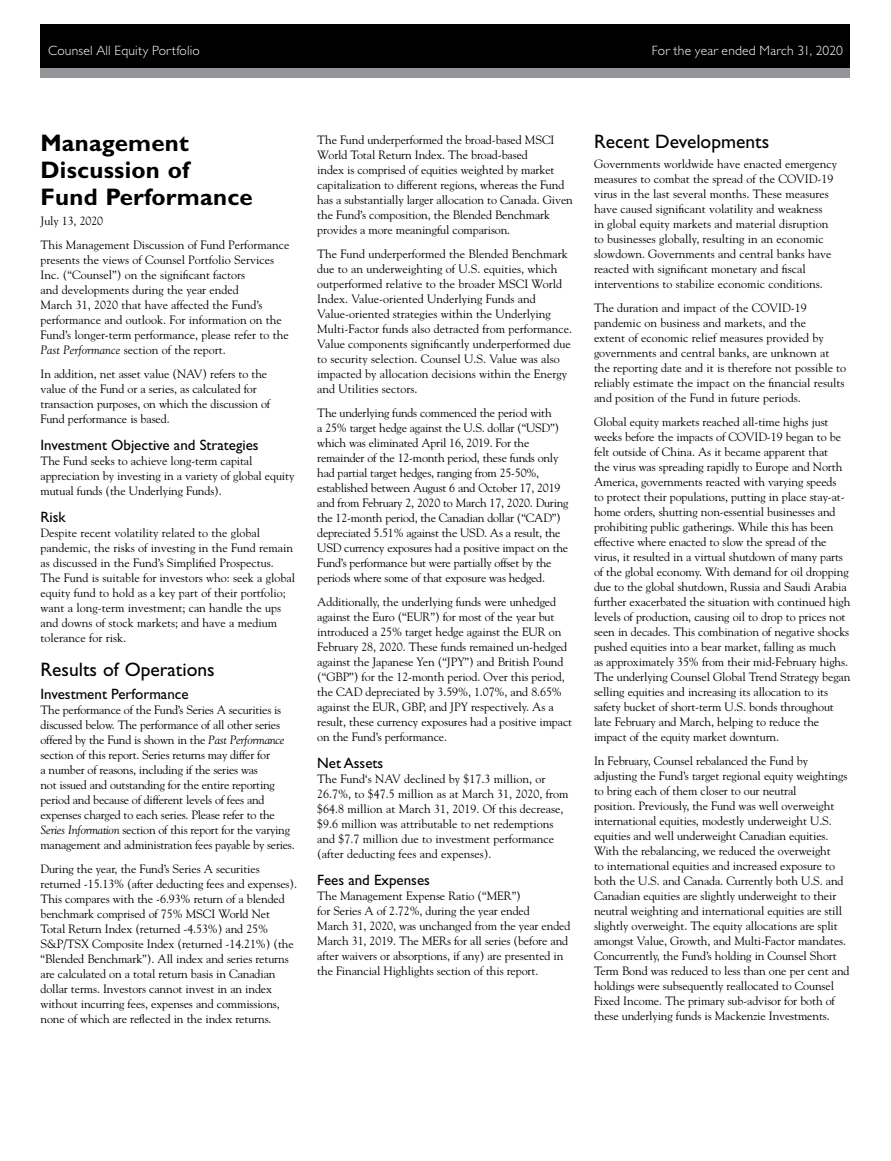
<style>
.page{position:relative;width:891px;height:1161px;background:#fff}
.page>*{position:absolute;margin:0;border:0;box-sizing:border-box;transform-origin:0 0}
.Head_with_date{font:700 24px/27px "Gill Sans Std";letter-spacing:.01em;color:#000}
.Subhead_with_date{font:19.5px "Gill Sans Std";color:#000}
.Subhead_Bold{font:19.5px "Gill Sans Std";color:#000}
._2nd_Subhead{font:15px "Gill Sans Std";color:#000}
.SCOTT_Master_Page_he{font:300 13.5px "Gill Sans Std";letter-spacing:.015em;color:#fff}
.Body_Copy{font:12px/15px "Goudy Std";letter-spacing:-.01em;color:#000}
.s1{font-style:italic}
</style>
<div class="page">
<div style="left:40px;top:24px;width:810px;height:52px;background:#000"></div>
<div style="left:40px;top:68px;width:810px;height:10px;background:#939598"></div>
<p class="SCOTT_Master_Page_he" style="left:48px;top:43px;width:153px">Counsel All Equity Portfolio</p>
<p class="SCOTT_Master_Page_he" style="left:652px;top:43px;width:193px">For the year ended March 31, 2020</p>
<p class="Head_with_date" style="left:40px;top:130px;width:214px">Management<br>Discussion of<br>Fund Performance</p>
<p class="Body_Copy" style="left:40px;top:213px;width:64px">July 13, 2020</p>
<p class="Body_Copy" style="left:40px;top:237px;width:251px">This Management Discussion of Fund Performance presents the views of Counsel Portfolio Services Inc. (“Counsel”) on the significant factors<br>and developments during the year ended<br>March 31, 2020 that have affected the Fund’s performance and outlook. For information on the Fund’s longer-term performance, please refer to the <span class="s1">Past Performance</span> section of the report.</p>
<p class="Body_Copy" style="left:40px;top:366px;width:231px">In addition, net asset value (NAV) refers to the value of the Fund or a series, as calculated for transaction purposes, on which the discussion of Fund performance is based.</p>
<p class="_2nd_Subhead" style="left:40px;top:436px;width:220px">Investment Objective and Strategies</p>
<p class="Body_Copy" style="left:40px;top:453px;width:255px">The Fund seeks to achieve long-term capital appreciation by investing in a variety of global equity mutual funds (the Underlying Funds).</p>
<p class="_2nd_Subhead" style="left:40px;top:508px;width:27px">Risk</p>
<p class="Body_Copy" style="left:40px;top:525px;width:256px">Despite recent volatility related to the global pandemic, the risks of investing in the Fund remain as discussed in the Fund’s Simplified Prospectus.<br>The Fund is suitable for investors who: seek a global equity fund to hold as a key part of their portfolio; want a long-term investment; can handle the ups and downs of stock markets; and have a medium tolerance for risk.</p>
<p class="Subhead_with_date" style="left:40px;top:658px;width:176px">Results of Operations</p>
<p class="_2nd_Subhead" style="left:40px;top:685px;width:150px">Investment Performance</p>
<p class="Body_Copy" style="left:40px;top:702px;width:256px">The performance of the Fund’s Series A securities is discussed below. The performance of all other series offered by the Fund is shown in the <span class="s1">Past Performance </span>section of this report. Series returns may differ for<br>a number of reasons, including if the series was<br>not issued and outstanding for the entire reporting period and because of different levels of fees and expenses charged to each series. Please refer to the <span class="s1">Series Information</span> section of this report for the varying management and administration fees payable by series.</p>
<p class="Body_Copy" style="left:40px;top:861px;width:258px">During the year, the Fund’s Series A securities returned -15.13% (after deducting fees and expenses).<br>This compares with the -6.93% return of a blended benchmark comprised of 75% MSCI World Net Total Return Index (returned -4.53%) and 25% S&amp;P/TSX Composite Index (returned -14.21%) (the “Blended Benchmark”). All index and series returns are calculated on a total return basis in Canadian dollar terms. Investors cannot invest in an index without incurring fees, expenses and commissions, none of which are reflected in the index returns.</p>
<p class="Body_Copy" style="left:317px;top:132px;width:257px">The Fund underperformed the broad-based MSCI World Total Return Index. The broad-based<br>index is comprised of equities weighted by market capitalization to different regions, whereas the Fund has a substantially larger allocation to Canada. Given the Fund’s composition, the Blended Benchmark provides a more meaningful comparison.</p>
<p class="Body_Copy" style="left:317px;top:246px;width:256px">The Fund underperformed the Blended Benchmark due to an underweighting of U.S. equities, which outperformed relative to the broader MSCI World Index. Value-oriented Underlying Funds and Value-oriented strategies within the Underlying Multi-Factor funds also detracted from performance.<br>Value components significantly underperformed due to security selection. Counsel U.S. Value was also impacted by allocation decisions within the Energy and Utilities sectors.</p>
<p class="Body_Copy" style="left:317px;top:405px;width:253px">The underlying funds commenced the period with<br>a 25% target hedge against the U.S. dollar (“USD”) which was eliminated April 16, 2019. For the remainder of the 12-month period, these funds only had partial target hedges, ranging from 25-50%, established between August 6 and October 17, 2019 and from February 2, 2020 to March 17, 2020. During the 12-month period, the Canadian dollar (“CAD”) depreciated 5.51% against the USD. As a result, the USD currency exposures had a positive impact on the Fund’s performance but were partially offset by the periods where some of that exposure was hedged.</p>
<p class="Body_Copy" style="left:317px;top:594px;width:256px">Additionally, the underlying funds were unhedged against the Euro (“EUR”) for most of the year but introduced a 25% target hedge against the EUR on February 28, 2020. These funds remained un-hedged against the Japanese Yen (“JPY”) and British Pound (“GBP”) for the 12-month period. Over this period, the CAD depreciated by 3.59%, 1.07%, and 8.65% against the EUR, GBP, and JPY respectively. As a result, these currency exposures had a positive impact on the Fund’s performance.</p>
<p class="_2nd_Subhead" style="left:317px;top:754px;width:68px">Net Assets</p>
<p class="Body_Copy" style="left:317px;top:771px;width:253px">The Fund‘s NAV declined by $17.3 million, or 26.7%, to $47.5 million as at March 31, 2020, from $64.8 million at March 31, 2019. Of this decrease, $9.6 million was attributable to net redemptions and $7.7 million due to investment performance (after deducting fees and expenses).</p>
<p class="_2nd_Subhead" style="left:317px;top:871px;width:114px">Fees and Expenses</p>
<p class="Body_Copy" style="left:317px;top:888px;width:255px">The Management Expense Ratio (“MER”)<br>for Series A of 2.72%, during the year ended<br>March 31, 2020, was unchanged from the year ended March 31, 2019. The MERs for all series (before and after waivers or absorptions, if any) are presented in the Financial Highlights section of this report.</p>
<p class="Subhead_Bold" style="left:594px;top:131px;width:177px">Recent Developments</p>
<p class="Body_Copy" style="left:594px;top:156px;width:245px">Governments worldwide have enacted emergency measures to combat the spread of the COVID-19 virus in the last several months. These measures have caused significant volatility and weakness<br>in global equity markets and material disruption to businesses globally, resulting in an economic slowdown. Governments and central banks have reacted with significant monetary and fiscal interventions to stabilize economic conditions.</p>
<p class="Body_Copy" style="left:594px;top:300px;width:254px">The duration and impact of the COVID-19 pandemic on business and markets, and the<br>extent of economic relief measures provided by governments and central banks, are unknown at the reporting date and it is therefore not possible to reliably estimate the impact on the financial results and position of the Fund in future periods.</p>
<p class="Body_Copy" style="left:594px;top:414px;width:258px">Global equity markets reached all-time highs just weeks before the impacts of COVID-19 began to be felt outside of China. As it became apparent that<br>the virus was spreading rapidly to Europe and North America, governments reacted with varying speeds<br>to protect their populations, putting in place stay-at&shy;home orders, shutting non-essential businesses and prohibiting public gatherings. While this has been effective where enacted to slow the spread of the virus, it resulted in a virtual shutdown of many parts of the global economy. With demand for oil dropping due to the global shutdown, Russia and Saudi Arabia further exacerbated the situation with continued high levels of production, causing oil to drop to prices not seen in decades. This combination of negative shocks pushed equities into a bear market, falling as much<br>as approximately 35% from their mid-February highs.<br>The underlying Counsel Global Trend Strategy began selling equities and increasing its allocation to its safety bucket of short-term U.S. bonds throughout late February and March, helping to reduce the impact of the equity market downturn.</p>
<p class="Body_Copy" style="left:594px;top:753px;width:257px">In February, Counsel rebalanced the Fund by adjusting the Fund’s target regional equity weightings to bring each of them closer to our neutral<br>position. Previously, the Fund was well overweight international equities, modestly underweight U.S. equities and well underweight Canadian equities.<br>With the rebalancing, we reduced the overweight<br>to international equities and increased exposure to both the U.S. and Canada. Currently both U.S. and Canadian equities are slightly underweight to their neutral weighting and international equities are still slightly overweight. The equity allocations are split amongst Value, Growth, and Multi-Factor mandates.<br>Concurrently, the Fund’s holding in Counsel Short Term Bond was reduced to less than one per cent and holdings were subsequently reallocated to Counsel Fixed Income. The primary sub-advisor for both of these underlying funds is Mackenzie Investments.</p>
</div>
